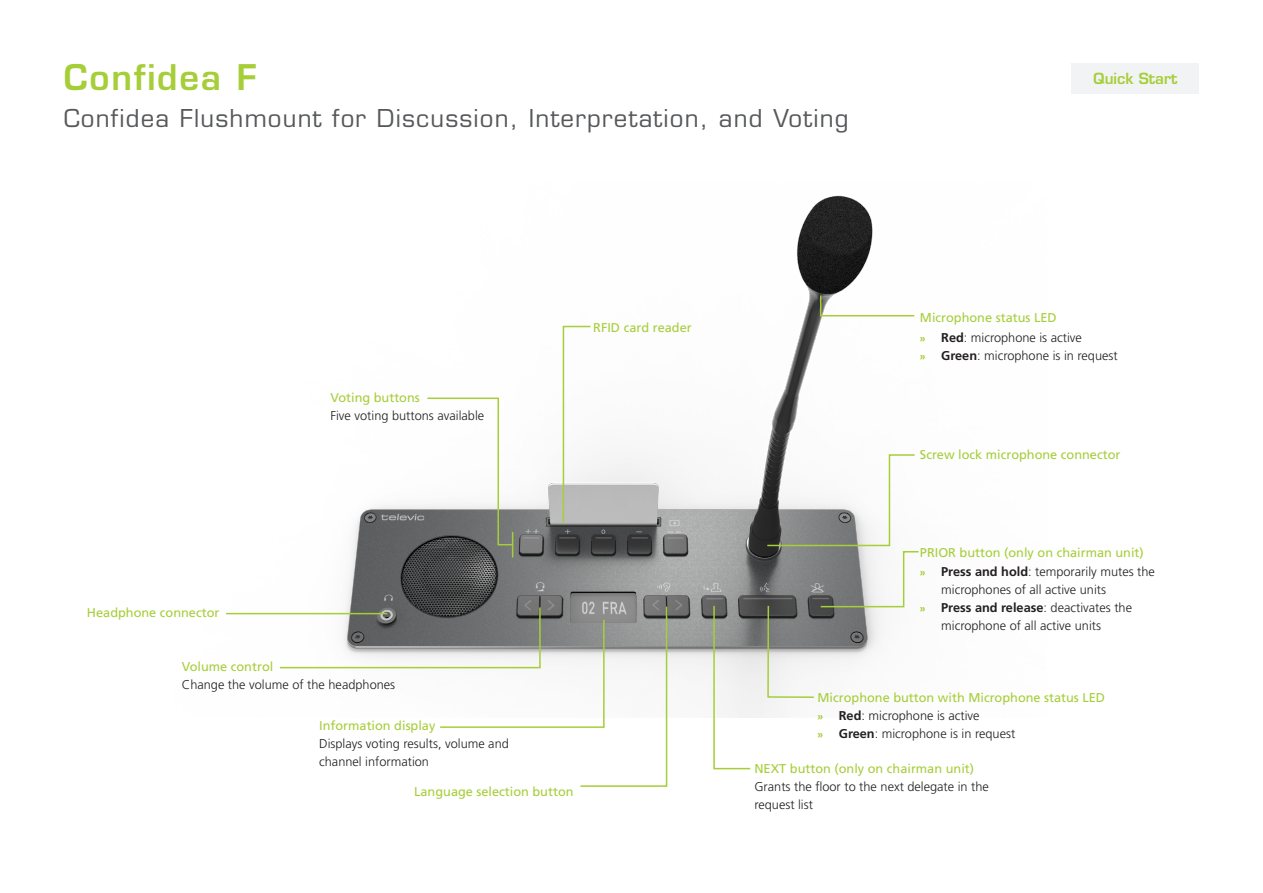
<style>
.page{position:relative;width:1263px;height:893px;background:#fff}
.page>*{position:absolute;margin:0;border:0;box-sizing:border-box;transform-origin:0 0}
.Titel_niveau_1{font:600 34.5px "Eurostile LT Std";letter-spacing:.05em;color:#a6ce39}
.Titel_niveau_2{font:24px "Eurostile LT Std";letter-spacing:.05em;color:#57585a}
.t1{font:600 15px "Eurostile LT Std";color:#a6ce39}
.Text_-_cell{font:300 12.75px/18px "Frutiger LT Std";color:#231f20}
.Text_-_cell-2{font:12.75px "Frutiger LT Std";color:#a6ce39}
.s1{font-weight:700;font-size:10.5px;color:#a6ce39}
.s2{font-weight:700}
</style>
<div class="page">
<div style="left:1071px;top:64px;width:128px;height:30px;background:#f2f3f4"></div>
<img style="left:226px;top:195px;width:647px;height:523px">
<svg style="left:712px;top:604px;width:40px;height:166px"></svg>
<svg style="left:278px;top:605px;width:390px;height:182px"></svg>
<hr style="left:226px;top:613px;width:161px;height:1px;background:#a6ce39">
<svg style="left:426px;top:397px;width:87px;height:160px"></svg>
<svg style="left:562px;top:325px;width:30px;height:199px"></svg>
<svg style="left:766px;top:453px;width:153px;height:246px"></svg>
<svg style="left:819px;top:294px;width:96px;height:23px"></svg>
<p class="Titel_niveau_1" style="left:64px;top:55px;width:195px">Confidea F</p>
<p class="t1" style="left:1093px;top:70px;width:86px">Quick Start</p>
<p class="Titel_niveau_2" style="left:64px;top:103px;width:786px">Confidea Flushmount for Discussion, Interpretation, and Voting</p>
<p class="Text_-_cell-2" style="left:330px;top:390px;width:91px">Voting buttons</p>
<p class="Text_-_cell" style="left:330px;top:406px;width:155px">Five voting buttons available</p>
<p class="Text_-_cell-2" style="left:593px;top:320px;width:100px">RFID card reader</p>
<p class="Text_-_cell-2" style="left:87px;top:605px;width:134px">Headphone connector</p>
<p class="Text_-_cell-2" style="left:182px;top:659px;width:93px">Volume control</p>
<p class="Text_-_cell" style="left:182px;top:675px;width:215px">Change the volume of the headphones</p>
<p class="Text_-_cell-2" style="left:319px;top:718px;width:118px">Information display</p>
<p class="Text_-_cell" style="left:319px;top:735px;width:191px">Displays voting results, volume and channel information</p>
<p class="Text_-_cell-2" style="left:414px;top:784px;width:161px">Language selection button</p>
<p class="Text_-_cell-2" style="left:920px;top:310px;width:138px">Microphone status LED</p>
<p class="Text_-_cell" style="left:920px;top:329px;width:163px"><span class="s1">»</span> <span class="s2">Red</span>: microphone is active</p>
<p class="Text_-_cell" style="left:920px;top:347px;width:199px"><span class="s1">»</span> <span class="s2">Green</span>: microphone is in request</p>
<p class="Text_-_cell-2" style="left:920px;top:447px;width:202px">Screw lock microphone connector</p>
<p class="Text_-_cell-2" style="left:920px;top:545px;width:225px">PRIOR button (only on chairman unit)</p>
<p class="Text_-_cell" style="left:941px;top:563px;width:215px;text-indent:-21px"><span class="s1">»</span> <span class="s2">Press and hold</span>: temporarily mutes the microphones of all active units</p>
<p class="Text_-_cell" style="left:941px;top:599px;width:192px;text-indent:-21px"><span class="s1">»</span> <span class="s2">Press and release</span>: deactivates the microphone of all active units</p>
<p class="Text_-_cell-2" style="left:817px;top:690px;width:289px">Microphone button with Microphone status LED</p>
<p class="Text_-_cell" style="left:817px;top:707px;width:163px"><span class="s1">»</span> <span class="s2">Red</span>: microphone is active</p>
<p class="Text_-_cell" style="left:817px;top:725px;width:199px"><span class="s1">»</span> <span class="s2">Green</span>: microphone is in request</p>
<p class="Text_-_cell-2" style="left:754px;top:761px;width:221px">NEXT button (only on chairman unit)</p>
<p class="Text_-_cell" style="left:754px;top:778px;width:236px">Grants the floor to the next delegate in the request list</p>
</div>
